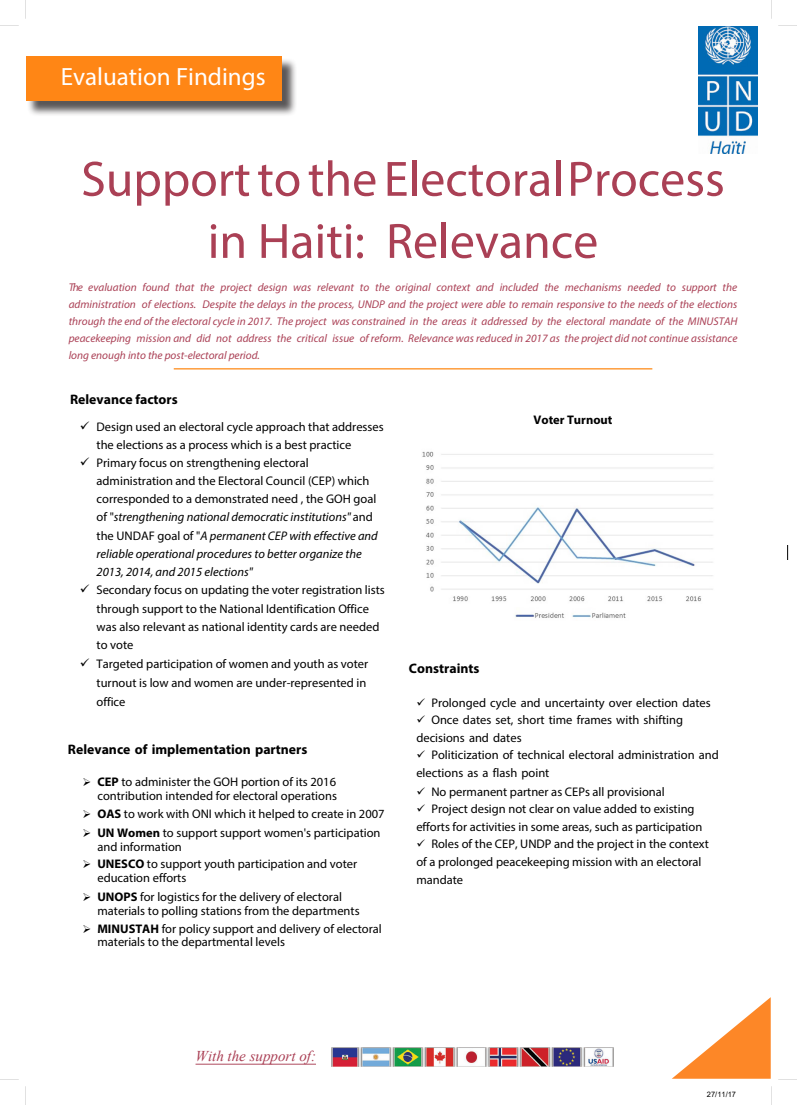
<style>
.page{position:relative;width:797px;height:1105px;background:#fff}
.page>*{position:absolute;margin:0;border:0;box-sizing:border-box;transform-origin:0 0}
.Body_Text{font:50px/62.1px "Myriad Pro";color:#aa4055;text-align:center}
.Generic_Text{font:25px "Myriad Pro";color:#fff}
.t1{font:italic 15px "Times New Roman";color:#aa4055}
.Body_Text-2{font:700 13.75px "Myriad Pro";color:#000}
.Body_Text-3{font:12.5px/17.9px "Myriad Pro";color:#000}
.Body_Text-4{font:italic 12.5px/18.1px "Myriad Pro";color:#000}
.Body_Text-5{font:700 12.5px "Myriad Pro";color:#000}
.Body_Text-6{font:italic 11.25px/16.9px "Myriad Pro";color:#aa4055;text-align:justify}
.t2{font:7.5px "Arial";color:#000}
.s1{font-style:normal}
.s2{font-weight:700}
</style>
<div class="page">
<img style="left:699px;top:26px;width:58px;height:127px">
<img style="left:331px;top:1047px;width:283px;height:19px">
<div style="left:27px;top:58px;width:270px;height:58px;background:#231f20;opacity:.75"></div>
<div style="left:26px;top:56px;width:255px;height:45px;background:#ff8615"></div>
<hr style="left:174px;top:368px;width:478px;height:1px;background:#fe8915">
<div style="left:394px;top:5px;width:9px;height:9px;border:2px solid #fff;border-radius:50%"></div>
<svg style="left:394px;top:6px;width:9px;height:7px"></svg>
<div style="left:394px;top:1091px;width:9px;height:9px;border:2px solid #fff;border-radius:50%"></div>
<svg style="left:395px;top:1092px;width:7px;height:7px"></svg>
<svg style="left:787px;top:545px;width:2px;height:15px"></svg>
<svg style="left:672px;top:997px;width:125px;height:108px"></svg>
<hr style="left:195px;top:1064px;width:121px;height:1px;background:#aa4055">
<img style="left:422px;top:451px;width:291px;height:167px">
<p class="Generic_Text" style="left:61px;top:61px;width:206px">Evaluation Findings</p>
<p class="Body_Text" style="left:81px;top:147px;width:645px">Support to the Electoral Process in Haiti: Relevance</p>
<p class="Body_Text-6" style="left:69px;top:279px;width:670px">The evaluation found that the project design was relevant to the original context and included the mechanisms needed to support the administration of elections. Despite the delays in the process, UNDP and the project were able to remain responsive to the needs of the elections through the end of the electoral cycle in 2017. The project was constrained in the areas it addressed by the electoral mandate of the MINUSTAH peacekeeping mission and did not address the critical issue of reform. Relevance was reduced in 2017 as the project did not continue assistance long enough into the post-electoral period.</p>
<p class="Body_Text-2" style="left:70px;top:390px;width:109px">Relevance factors</p>
<p class="Body_Text-3" style="left:97px;top:417px;width:289px;text-indent:-17px">✓ Design used an electoral cycle approach that addresses the elections as a process which is a best practice</p>
<p class="Body_Text-4" style="left:97px;top:453px;width:283px;text-indent:-17px">✓ <span class="s1">Primary focus on strengthening electoral administration and the Electoral Council (CEP) which corresponded to a demonstrated need , the GOH goal of "</span>strengthening national democratic institutions" <span class="s1">and the UNDAF goal of "</span>A permanent CEP with effective and reliable operational procedures to better organize the 2013, 2014, and 2015 elections"</p>
<p class="Body_Text-3" style="left:97px;top:581px;width:290px;line-height:18.4px;text-indent:-17px">✓ Secondary focus on updating the voter registration lists through support to the National Identification Office was also relevant as national identity cards are needed to vote</p>
<p class="Body_Text-3" style="left:97px;top:654px;width:273px;line-height:19.1px;text-indent:-17px">✓ Targeted participation of women and youth as voter turnout is low and women are under-represented in office</p>
<p class="Body_Text-2" style="left:68px;top:740px;width:241px">Relevance of implementation partners</p>
<p class="Body_Text-3" style="left:82px;top:774px;width:256px;line-height:14.4px;text-align:right">➢ <span class="s2">CEP</span> to administer the GOH portion of its 2016 contribution intended for electoral operations</p>
<p class="Body_Text-3" style="left:82px;top:805px;width:304px">➢ <span class="s2">OAS</span> to work with ONI which it helped to create in 2007</p>
<p class="Body_Text-3" style="left:97px;top:825px;width:285px;line-height:13.8px;text-indent:-15px">➢ <span class="s2">UN Women</span> to support support women's participation and information</p>
<p class="Body_Text-3" style="left:97px;top:857px;width:261px;line-height:13.8px;text-indent:-15px">➢ <span class="s2">UNESCO</span> to support youth participation and voter education efforts</p>
<p class="Body_Text-3" style="left:97px;top:889px;width:264px;line-height:14.4px;text-indent:-15px">➢ <span class="s2">UNOPS</span> for logistics for the delivery of electoral materials to polling stations from the departments</p>
<p class="Body_Text-3" style="left:97px;top:921px;width:286px;line-height:13.8px;text-indent:-15px">➢ <span class="s2">MINUSTAH</span> for policy support and delivery of electoral materials to the departmental levels</p>
<p class="Body_Text-5" style="left:533px;top:411px;width:80px">Voter Turnout</p>
<p class="Body_Text-2" style="left:409px;top:659px;width:72px">Constraints</p>
<p class="Body_Text-3" style="left:416px;top:693px;width:296px">✓ Prolonged cycle and uncertainty over election dates</p>
<p class="Body_Text-3" style="left:416px;top:710px;width:268px;line-height:18.2px">✓ Once dates set, short time frames with shifting decisions and dates</p>
<p class="Body_Text-3" style="left:416px;top:746px;width:304px">✓ Politicization of technical electoral administration and elections as a flash point</p>
<p class="Body_Text-3" style="left:416px;top:782px;width:250px">✓ No permanent partner as CEPs all provisional</p>
<p class="Body_Text-3" style="left:416px;top:799px;width:287px">✓ Project design not clear on value added to existing efforts for activities in some areas, such as participation</p>
<p class="Body_Text-3" style="left:416px;top:835px;width:294px">✓ Roles of the CEP, UNDP and the project in the context of a prolonged peacekeeping mission with an electoral mandate</p>
<p class="t1" style="left:195px;top:1046px;width:122px">With the support of:</p>
<p class="t2" style="left:707px;top:1089px;width:31px">27/11/17</p>
</div>
